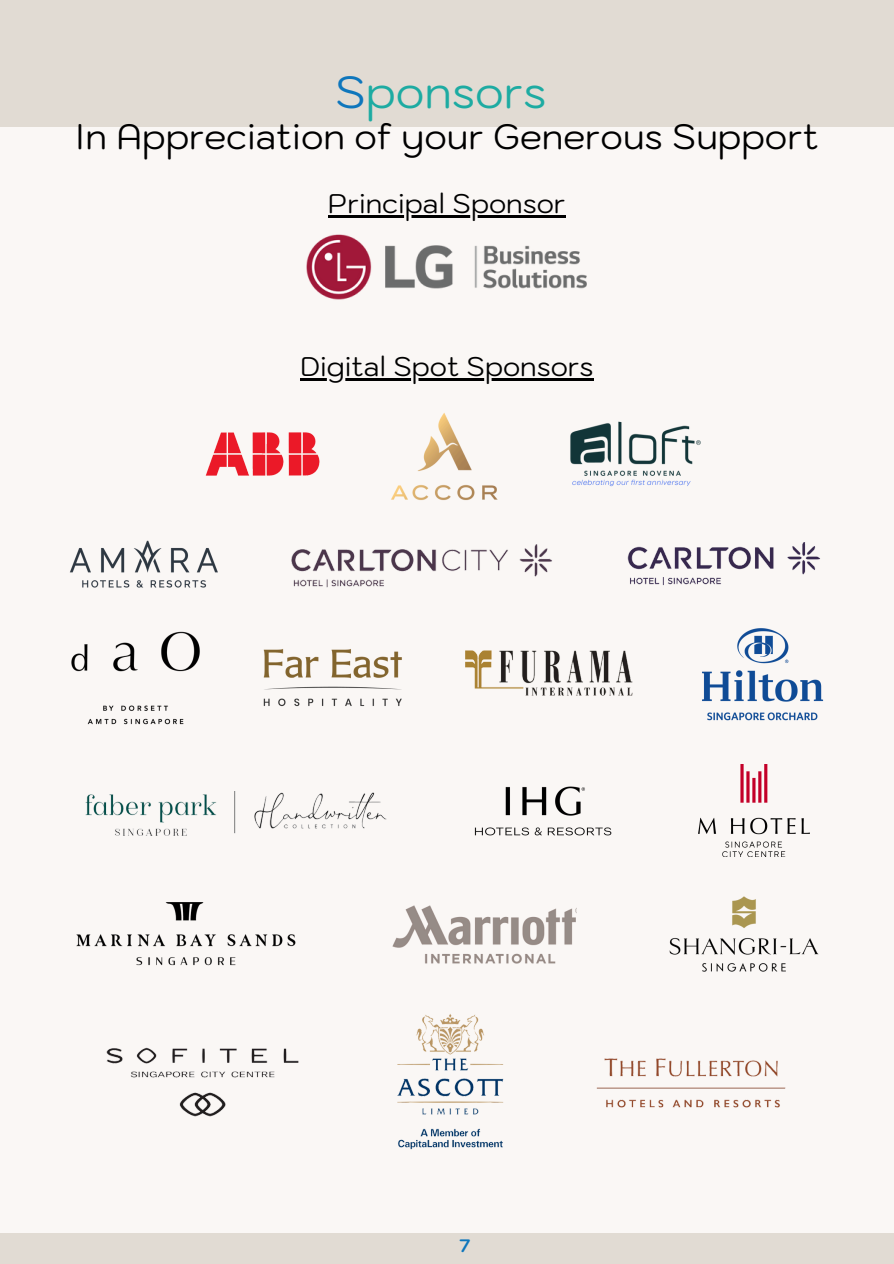
<style>
.page{position:relative;width:894px;height:1264px;background:#fff}
.page>*{position:absolute;margin:0;border:0;box-sizing:border-box;transform-origin:0 0}
.t1{font:45px "Kodchasan";color:#1daba2}
.t2{font:35.25px "Kodchasan";color:#000}
.t3{font:27px "Kodchasan";color:#000}
.t4{font:700 18px "Kodchasan";color:#0e76bc}
.s1{color:#0e76bc}
</style>
<div class="page">
<div style="left:0;top:0;width:893px;height:1263px;background:#faf7f5"></div>
<div style="left:0;top:0;width:893px;height:127px;background:#e1dbd3"></div>
<div style="left:0;top:1232px;width:893px;height:31px;background:#e1dbd3"></div>
<img style="left:307px;top:234px;width:279px;height:66px">
<img style="left:205px;top:432px;width:114px;height:44px">
<img style="left:391px;top:413px;width:107px;height:87px">
<img style="left:570px;top:421px;width:131px;height:66px">
<img style="left:70px;top:540px;width:148px;height:48px">
<img style="left:291px;top:544px;width:261px;height:44px">
<img style="left:627px;top:542px;width:193px;height:44px">
<img style="left:71px;top:631px;width:129px;height:94px">
<img style="left:264px;top:649px;width:138px;height:57px">
<img style="left:465px;top:651px;width:167px;height:45px">
<img style="left:702px;top:628px;width:121px;height:93px">
<img style="left:85px;top:791px;width:302px;height:45px">
<img style="left:474px;top:786px;width:137px;height:49px">
<img style="left:698px;top:764px;width:111px;height:92px">
<img style="left:76px;top:902px;width:220px;height:64px">
<img style="left:392px;top:905px;width:184px;height:59px">
<img style="left:669px;top:896px;width:148px;height:76px">
<img style="left:106px;top:1047px;width:193px;height:70px">
<img style="left:397px;top:1014px;width:107px;height:136px">
<img style="left:596px;top:1058px;width:190px;height:50px">
<hr style="left:328px;top:215px;width:237px;height:2px;background:#000">
<hr style="left:300px;top:378px;width:293px;height:2px;background:#000">
<p class="t1" style="left:335px;top:62px;width:213px"><span class="s1">S</span>ponsors</p>
<p class="t2" style="left:75px;top:113px;width:745px">In Appreciation of your Generous Support</p>
<p class="t3" style="left:328px;top:185px;width:239px">Principal Sponsor</p>
<p class="t3" style="left:300px;top:348px;width:295px">Digital Spot Sponsors</p>
<p class="t4" style="left:459px;top:1233px;width:12px">7</p>
</div>
